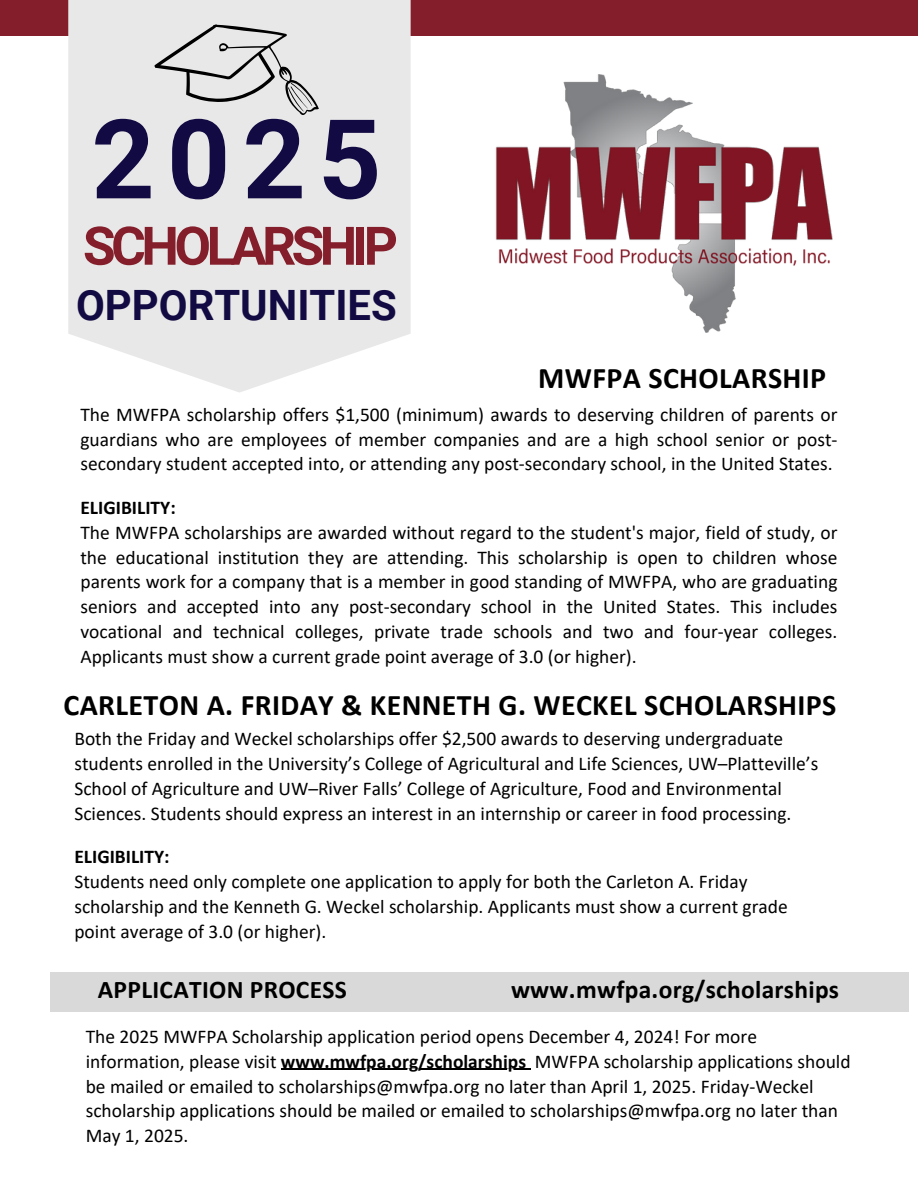
<style>
.page{position:relative;width:918px;height:1188px;background:#fff}
.page>*{position:absolute;margin:0;border:0;box-sizing:border-box;transform-origin:0 0}
.t1{font:700 110.4px "Roboto";color:#120a42}
.t2{font:700 53.25px "Roboto";letter-spacing:-.085em;color:#841e2a}
.t3{font:700 41.85px "Roboto";color:#120a42}
.t4{font:700 30px "Calibri";letter-spacing:.015em;color:#000}
.t5{font:700 25.5px "Calibri";letter-spacing:.015em;color:#000}
.t6{font:19.5px/24.8px "Calibri";color:#000}
.t7{font:700 19.5px "Calibri";color:#000}
.s1{font-weight:700}
</style>
<div class="page">
<img style="left:495px;top:74px;width:338px;height:259px">
<div style="left:51px;top:972px;width:858px;height:39px;background:#d9d9d9"></div>
<div style="left:0;top:0;width:918px;height:36px;background:#841e2a"></div>
<svg style="left:68px;top:0;width:343px;height:393px;background:#eaeaea"></svg>
<svg style="left:152px;top:0;width:177px;height:171px;background:#dadada"></svg>
<hr style="left:281px;top:1069px;width:245px;height:1px;background:#000">
<h2 class="t1" style="left:91px;top:96px;width:291px">2025</h2>
<p class="t2" style="left:83px;top:215px;width:317px">SCHOLARSHIP</p>
<h1 class="t3" style="left:76px;top:281px;width:322px">OPPORTUNITIES</h1>
<p class="t4" style="left:538px;top:365px;width:289px">MWFPA SCHOLARSHIP</p>
<p class="t6" style="left:80px;top:404px;width:759px;text-align:justify">The MWFPA scholarship offers $1,500 (minimum) awards to deserving children of parents or guardians who are employees of member companies and are a high school senior or post&shy;secondary student accepted into, or attending any post-secondary school, in the United States.</p>
<p class="t7" style="left:80px;top:500px;width:97px">ELIGIBILITY:</p>
<h4 class="t6" style="left:80px;top:522px;width:759px;text-align:justify">The MWFPA scholarships are awarded without regard to the student's major, field of study, or the educational institution they are attending. This scholarship is open to children whose parents work for a company that is a member in good standing of MWFPA, who are graduating seniors and accepted into any post-secondary school in the United States. This includes vocational and technical colleges, private trade schools and two and four-year colleges.<br>Applicants must show a current grade point average of 3.0 (or higher).</h4>
<p class="t4" style="left:64px;top:692px;width:774px">CARLETON A. FRIDAY &amp; KENNETH G. WECKEL SCHOLARSHIPS</p>
<p class="t6" style="left:74px;top:728px;width:746px">Both the Friday and Weckel scholarships offer $2,500 awards to deserving undergraduate students enrolled in the University’s College of Agricultural and Life Sciences, UW–Platteville’s School of Agriculture and UW–River Falls’ College of Agriculture, Food and Environmental Sciences. Students should express an interest in an internship or career in food processing.</p>
<p class="t7" style="left:74px;top:849px;width:97px">ELIGIBILITY:</p>
<h5 class="t6" style="left:74px;top:871px;width:715px">Students need only complete one application to apply for both the Carleton A. Friday scholarship and the Kenneth G. Weckel scholarship. Applicants must show a current grade point average of 3.0 (or higher).</h5>
<h3 class="t5" style="left:98px;top:979px;width:250px">APPLICATION PROCESS</h3>
<h3 class="t5" style="left:511px;top:979px;width:330px">www.mwfpa.org/scholarships</h3>
<h4 class="t6" style="left:86px;top:1026px;width:766px">The 2025 MWFPA Scholarship application period opens December 4, 2024! For more information, please visit <span class="s1">www.mwfpa.org/scholarships</span> MWFPA scholarship applications should</h4>
<p class="t6" style="left:86px;top:1075px;width:754px">be mailed or emailed to scholarships@mwfpa.org no later than April 1, 2025. Friday-Weckel scholarship applications should be mailed or emailed to scholarships@mwfpa.org no later than<br>May 1, 2025.</p>
</div>
